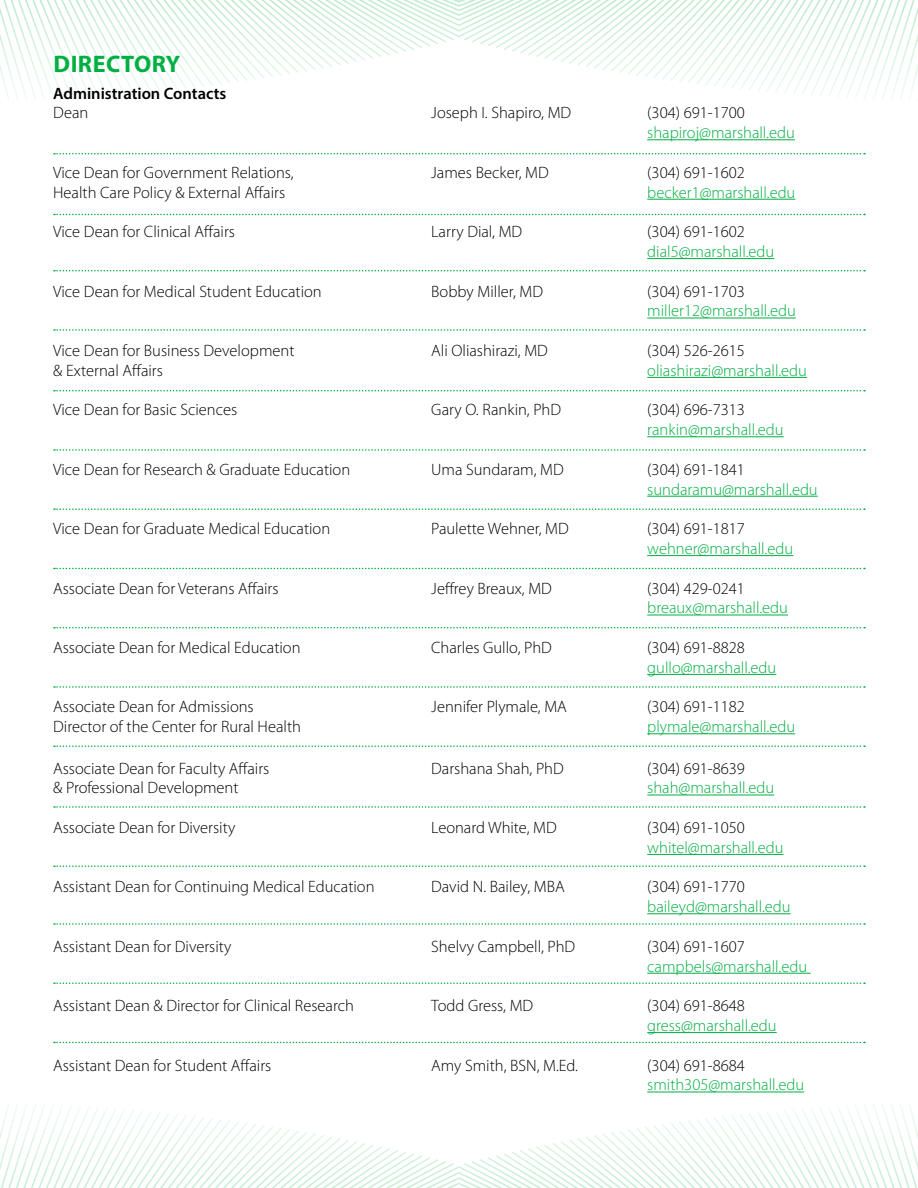
<style>
.page{position:relative;width:918px;height:1188px;background:#fff}
.page>*{position:absolute;margin:0;border:0;box-sizing:border-box;transform-origin:0 0}
.t1{font:700 24px "Myriad Pro";letter-spacing:.02em;color:#00af41}
.t2{font:300 16.5px "Myriad Pro";color:#000}
.t3{font:300 16.5px "Myriad Pro";color:#00af41}
.t4{font:600 16.5px "Myriad Pro";color:#000}
</style>
<div class="page">
<svg style="left:0;top:0;width:918px;height:100px"></svg>
<svg style="left:0;top:1104px;width:918px;height:84px"></svg>
<hr style="left:647px;top:139px;width:148px;height:1px;background:#00af41">
<hr style="left:647px;top:199px;width:148px;height:1px;background:#00af41">
<hr style="left:647px;top:258px;width:127px;height:1px;background:#00af41">
<hr style="left:647px;top:318px;width:149px;height:1px;background:#00af41">
<hr style="left:647px;top:377px;width:160px;height:1px;background:#00af41">
<hr style="left:647px;top:436px;width:137px;height:1px;background:#00af41">
<hr style="left:647px;top:496px;width:171px;height:1px;background:#00af41">
<hr style="left:647px;top:555px;width:146px;height:1px;background:#00af41">
<hr style="left:647px;top:615px;width:141px;height:1px;background:#00af41">
<hr style="left:647px;top:674px;width:129px;height:1px;background:#00af41">
<hr style="left:647px;top:733px;width:148px;height:1px;background:#00af41">
<hr style="left:647px;top:795px;width:127px;height:1px;background:#00af41">
<hr style="left:647px;top:854px;width:137px;height:1px;background:#00af41">
<hr style="left:647px;top:913px;width:144px;height:1px;background:#00af41">
<hr style="left:647px;top:973px;width:164px;height:1px;background:#00af41">
<hr style="left:647px;top:1032px;width:130px;height:1px;background:#00af41">
<hr style="left:647px;top:1092px;width:157px;height:1px;background:#00af41">
<svg style="left:54px;top:153px;width:811px;height:1px"></svg>
<svg style="left:54px;top:214px;width:811px;height:1px"></svg>
<svg style="left:54px;top:270px;width:811px;height:1px"></svg>
<svg style="left:54px;top:329px;width:811px;height:2px"></svg>
<svg style="left:54px;top:390px;width:811px;height:1px"></svg>
<svg style="left:54px;top:449px;width:811px;height:2px"></svg>
<svg style="left:54px;top:508px;width:811px;height:2px"></svg>
<svg style="left:54px;top:568px;width:811px;height:1px"></svg>
<svg style="left:54px;top:627px;width:811px;height:1px"></svg>
<svg style="left:54px;top:686px;width:811px;height:2px"></svg>
<svg style="left:54px;top:745px;width:811px;height:2px"></svg>
<svg style="left:54px;top:806px;width:811px;height:2px"></svg>
<svg style="left:54px;top:865px;width:811px;height:2px"></svg>
<svg style="left:54px;top:923px;width:811px;height:2px"></svg>
<svg style="left:54px;top:982px;width:811px;height:2px"></svg>
<svg style="left:54px;top:1042px;width:811px;height:1px"></svg>
<h1 class="t1" style="left:53px;top:48px;width:128px">DIRECTORY</h1>
<p class="t4" style="left:53px;top:83px;width:175px">Administration Contacts</p>
<p class="t2" style="left:53px;top:103px;width:37px">Dean</p>
<p class="t2" style="left:431px;top:103px;width:141px">Joseph I. Shapiro, MD</p>
<p class="t2" style="left:647px;top:103px;width:99px">(304) 691-1700</p>
<p class="t3" style="left:647px;top:123px;width:149px">shapiroj@marshall.edu</p>
<p class="t2" style="left:53px;top:162px;width:242px">Vice Dean for Government Relations,</p>
<p class="t2" style="left:431px;top:162px;width:119px">James Becker, MD</p>
<p class="t2" style="left:647px;top:162px;width:99px">(304) 691-1602</p>
<p class="t2" style="left:53px;top:182px;width:233px">Health Care Policy &amp; External Affairs</p>
<p class="t3" style="left:647px;top:182px;width:150px">becker1@marshall.edu</p>
<p class="t2" style="left:53px;top:222px;width:183px">Vice Dean for Clinical Affairs</p>
<p class="t2" style="left:431px;top:222px;width:93px">Larry Dial, MD</p>
<p class="t2" style="left:647px;top:222px;width:99px">(304) 691-1602</p>
<p class="t3" style="left:647px;top:242px;width:129px">dial5@marshall.edu</p>
<p class="t2" style="left:53px;top:281px;width:270px">Vice Dean for Medical Student Education</p>
<p class="t2" style="left:431px;top:281px;width:113px">Bobby Miller, MD</p>
<p class="t2" style="left:647px;top:281px;width:99px">(304) 691-1703</p>
<p class="t3" style="left:647px;top:301px;width:150px">miller12@marshall.edu</p>
<p class="t2" style="left:53px;top:341px;width:243px">Vice Dean for Business Development</p>
<p class="t2" style="left:431px;top:341px;width:118px">Ali Oliashirazi, MD</p>
<p class="t2" style="left:647px;top:341px;width:99px">(304) 526-2615</p>
<p class="t2" style="left:53px;top:360px;width:111px">&amp; External Affairs</p>
<p class="t3" style="left:647px;top:360px;width:161px">oliashirazi@marshall.edu</p>
<p class="t2" style="left:53px;top:400px;width:186px">Vice Dean for Basic Sciences</p>
<p class="t2" style="left:431px;top:400px;width:131px">Gary O. Rankin, PhD</p>
<p class="t2" style="left:647px;top:400px;width:99px">(304) 696-7313</p>
<p class="t3" style="left:647px;top:420px;width:138px">rankin@marshall.edu</p>
<p class="t2" style="left:53px;top:459px;width:299px">Vice Dean for Research &amp; Graduate Education</p>
<p class="t2" style="left:431px;top:459px;width:134px">Uma Sundaram, MD</p>
<p class="t2" style="left:647px;top:459px;width:99px">(304) 691-1841</p>
<p class="t3" style="left:647px;top:479px;width:172px">sundaramu@marshall.edu</p>
<p class="t2" style="left:53px;top:519px;width:278px">Vice Dean for Graduate Medical Education</p>
<p class="t2" style="left:431px;top:519px;width:139px">Paulette Wehner, MD</p>
<p class="t2" style="left:647px;top:519px;width:99px">(304) 691-1817</p>
<p class="t3" style="left:647px;top:539px;width:147px">wehner@marshall.edu</p>
<p class="t2" style="left:53px;top:578px;width:227px">Associate Dean for Veterans Affairs</p>
<p class="t2" style="left:431px;top:578px;width:122px">Jeffrey Breaux, MD</p>
<p class="t2" style="left:647px;top:578px;width:99px">(304) 429-0241</p>
<p class="t3" style="left:647px;top:598px;width:142px">breaux@marshall.edu</p>
<p class="t2" style="left:53px;top:638px;width:249px">Associate Dean for Medical Education</p>
<p class="t2" style="left:431px;top:638px;width:122px">Charles Gullo, PhD</p>
<p class="t2" style="left:647px;top:638px;width:99px">(304) 691-8828</p>
<p class="t3" style="left:647px;top:657px;width:131px">gullo@marshall.edu</p>
<p class="t2" style="left:53px;top:697px;width:202px">Associate Dean for Admissions</p>
<p class="t2" style="left:431px;top:697px;width:137px">Jennifer Plymale, MA</p>
<p class="t2" style="left:647px;top:697px;width:99px">(304) 691-1182</p>
<p class="t2" style="left:53px;top:717px;width:249px">Director of the Center for Rural Health</p>
<p class="t3" style="left:647px;top:717px;width:149px">plymale@marshall.edu</p>
<p class="t2" style="left:53px;top:758px;width:218px">Associate Dean for Faculty Affairs</p>
<p class="t2" style="left:431px;top:758px;width:134px">Darshana Shah, PhD</p>
<p class="t2" style="left:647px;top:758px;width:99px">(304) 691-8639</p>
<p class="t2" style="left:53px;top:778px;width:187px">&amp; Professional Development</p>
<p class="t3" style="left:647px;top:778px;width:128px">shah@marshall.edu</p>
<p class="t2" style="left:53px;top:818px;width:184px">Associate Dean for Diversity</p>
<p class="t2" style="left:431px;top:818px;width:127px">Leonard White, MD</p>
<p class="t2" style="left:647px;top:818px;width:99px">(304) 691-1050</p>
<p class="t3" style="left:647px;top:837px;width:138px">whitel@marshall.edu</p>
<p class="t2" style="left:53px;top:877px;width:323px">Assistant Dean for Continuing Medical Education</p>
<p class="t2" style="left:431px;top:877px;width:135px">David N. Bailey, MBA</p>
<p class="t2" style="left:647px;top:877px;width:99px">(304) 691-1770</p>
<p class="t3" style="left:647px;top:897px;width:145px">baileyd@marshall.edu</p>
<p class="t2" style="left:53px;top:936px;width:180px">Assistant Dean for Diversity</p>
<p class="t2" style="left:431px;top:936px;width:145px">Shelvy Campbell, PhD</p>
<p class="t2" style="left:647px;top:936px;width:99px">(304) 691-1607</p>
<p class="t3" style="left:647px;top:956px;width:161px">campbels@marshall.edu</p>
<p class="t2" style="left:53px;top:996px;width:302px">Assistant Dean &amp; Director for Clinical Research</p>
<p class="t2" style="left:431px;top:996px;width:104px">Todd Gress, MD</p>
<p class="t2" style="left:647px;top:996px;width:99px">(304) 691-8648</p>
<p class="t3" style="left:647px;top:1016px;width:131px">gress@marshall.edu</p>
<p class="t2" style="left:53px;top:1055px;width:220px">Assistant Dean for Student Affairs</p>
<p class="t2" style="left:431px;top:1055px;width:148px">Amy Smith, BSN, M.Ed.</p>
<p class="t2" style="left:647px;top:1055px;width:99px">(304) 691-8684</p>
<p class="t3" style="left:647px;top:1075px;width:158px">smith305@marshall.edu</p>
</div>
